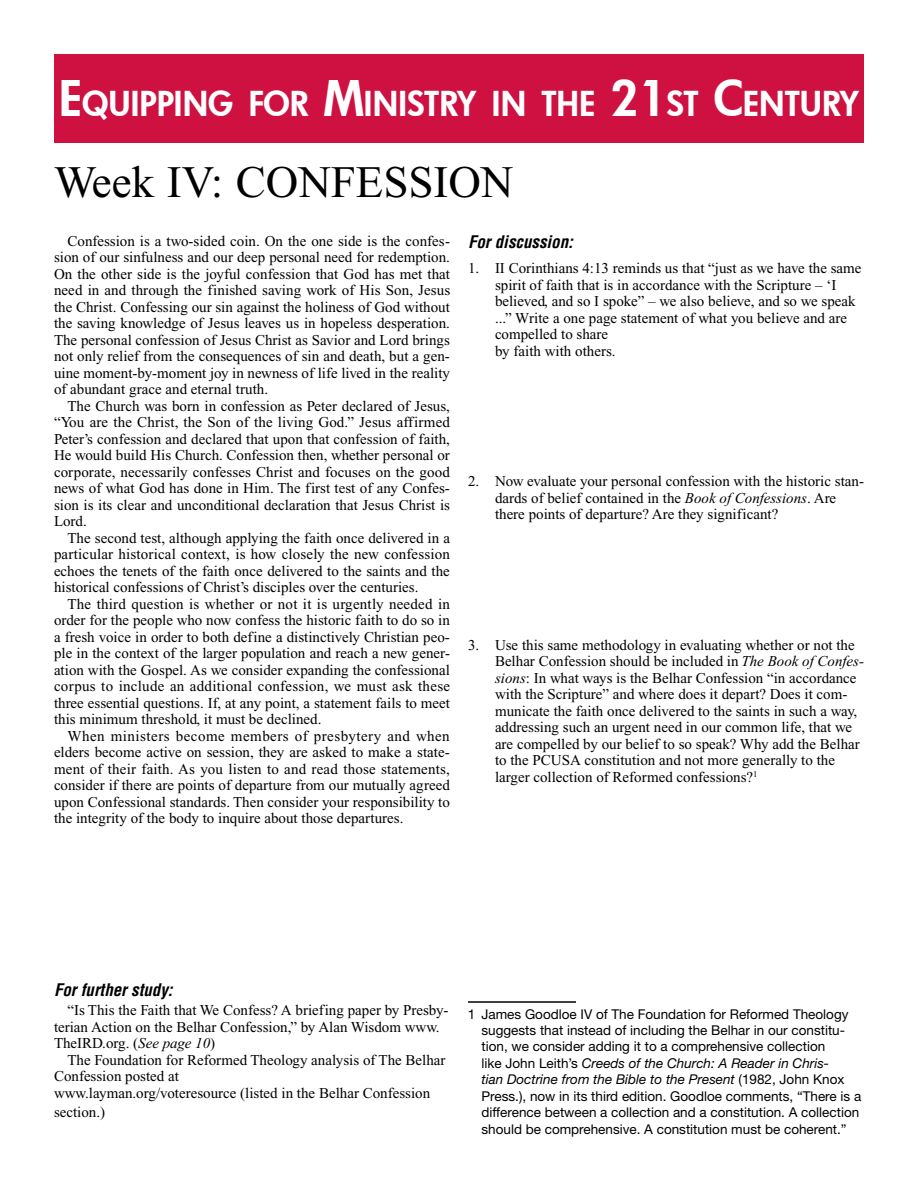
<style>
.page{position:relative;width:918px;height:1188px;background:#fff}
.page>*{position:absolute;margin:0;border:0;box-sizing:border-box;transform-origin:0 0}
.t1{font:45px "Times New Roman";color:#000}
.t2{font:800 33.6px "Futura";color:#fff}
.t3{font:italic 700 condensed 16.95px "Helvetica";color:#000}
.t4{font:15px/16.5px "Times New Roman";color:#000;text-align:justify}
.t5{font:13.5px/16.5px "Helvetica Neue";color:#000}
.s1{font-size:48px}
.s2{font-style:italic}
</style>
<div class="page">
<div style="left:54px;top:54px;width:810px;height:88px;background:#ce1141"></div>
<hr style="left:468px;top:1001px;width:108px;height:2px;background:#000">
<h2 class="t2" style="left:59px;top:81px;width:802px"><span class="s1">E</span>QUIPPING FOR <span class="s1">M</span>INISTRY IN THE <span class="s1">21</span>ST <span class="s1">C</span>ENTURY</h2>
<h1 class="t1" style="left:54px;top:158px;width:461px">Week IV: CONFESSION</h1>
<p class="t4" style="left:54px;top:233px;width:398px;text-indent:13px">Confession is a two-sided coin. On the one side is the confes&shy;sion of our sinfulness and our deep personal need for redemption.<br>On the other side is the joyful confession that God has met that need in and through the finished saving work of His Son, Jesus the Christ. Confessing our sin against the holiness of God without the saving knowledge of Jesus leaves us in hopeless desperation.<br>The personal confession of Jesus Christ as Savior and Lord brings not only relief from the consequences of sin and death, but a gen&shy;uine moment-by-moment joy in newness of life lived in the reality of abundant grace and eternal truth.</p>
<p class="t4" style="left:54px;top:398px;width:398px;text-indent:14px">The Church was born in confession as Peter declared of Jesus, “You are the Christ, the Son of the living God.” Jesus affirmed Peter’s confession and declared that upon that confession of faith, He would build His Church. Confession then, whether personal or corporate, necessarily confesses Christ and focuses on the good news of what God has done in Him. The first test of any Confes&shy;sion is its clear and unconditional declaration that Jesus Christ is Lord.</p>
<p class="t4" style="left:54px;top:530px;width:398px;text-indent:14px">The second test, although applying the faith once delivered in a particular historical context, is how closely the new confession echoes the tenets of the faith once delivered to the saints and the historical confessions of Christ’s disciples over the centuries.</p>
<p class="t4" style="left:54px;top:596px;width:398px;text-indent:14px">The third question is whether or not it is urgently needed in order for the people who now confess the historic faith to do so in a fresh voice in order to both define a distinctively Christian peo&shy;ple in the context of the larger population and reach a new gener&shy;ation with the Gospel. As we consider expanding the confessional corpus to include an additional confession, we must ask these three essential questions. If, at any point, a statement fails to meet this minimum threshold, it must be declined.</p>
<p class="t4" style="left:54px;top:728px;width:398px;text-indent:14px">When ministers become members of presbytery and when elders become active on session, they are asked to make a state&shy;ment of their faith. As you listen to and read those statements, consider if there are points of departure from our mutually agreed upon Confessional standards. Then consider your responsibility to the integrity of the body to inquire about those departures.</p>
<p class="t3" style="left:468px;top:231px;width:106px">For discussion:</p>
<p class="t4" style="left:495px;top:260px;width:368px;text-align:left;text-indent:-27px">1. II Corinthians 4:13 reminds us that “just as we have the same spirit of faith that is in accordance with the Scripture – ‘I believed, and so I spoke” – we also believe, and so we speak ...” Write a one page statement of what you believe and are compelled to share<br>by faith with others.</p>
<p class="t4" style="left:495px;top:473px;width:370px;text-align:left;text-indent:-27px">2. Now evaluate your personal confession with the historic stan&shy;dards of belief contained in the <span class="s2">Book of Confessions</span>. Are there points of departure? Are they significant?</p>
<p class="t4" style="left:495px;top:636px;width:370px;text-align:left;text-indent:-27px">3. Use this same methodology in evaluating whether or not the Belhar Confession should be included in <span class="s2">The Book of Confes&shy;sions</span>: In what ways is the Belhar Confession “in accordance with the Scripture” and where does it depart? Does it com&shy;municate the faith once delivered to the saints in such a way, addressing such an urgent need in our common life, that we are compelled by our belief to so speak? Why add the Belhar to the PCUSA constitution and not more generally to the larger collection of Reformed confessions?<sup>1</sup></p>
<p class="t3" style="left:54px;top:979px;width:120px">For further study:</p>
<p class="t4" style="left:54px;top:1002px;width:396px;text-align:left;text-indent:14px">“Is This the Faith that We Confess? A briefing paper by Presby&shy;terian Action on the Belhar Confession,” by Alan Wisdom www.<br>TheIRD.org. (<span class="s2">See page 10</span>)</p>
<p class="t4" style="left:54px;top:1052px;width:393px;text-align:left;text-indent:14px">The Foundation for Reformed Theology analysis of The Belhar<br>Confession posted at<br>www.layman.org/voteresource (listed in the Belhar Confession</p>
<p class="t4" style="left:54px;top:1104px;width:53px">section.)</p>
<p class="t5" style="left:481px;top:1005px;width:381px;text-indent:-14px">1 James Goodloe IV of The Foundation for Reformed Theology suggests that instead of including the Belhar in our constitu&shy;tion, we consider adding it to a comprehensive collection<br>like John Leith’s <span class="s2">Creeds of the Church: A Reader in Chris-<br>tian Doctrine from the Bible to the Present</span> (1982, John Knox Press.), now in its third edition. Goodloe comments, “There is a difference between a collection and a constitution. A collection should be comprehensive. A constitution must be coherent.”</p>
</div>
